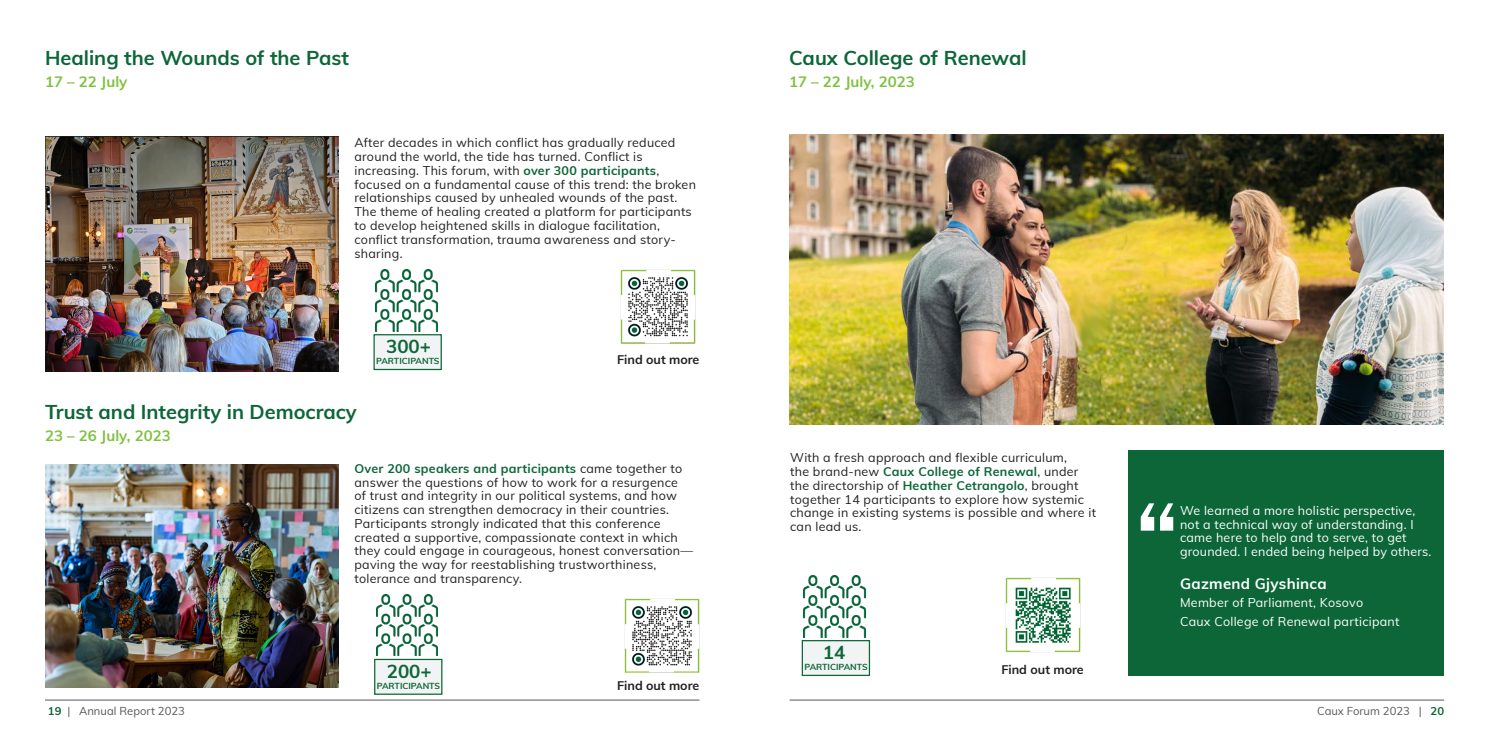
<style>
.page{position:relative;width:1489px;height:745px;background:#fff}
.page>*{position:absolute;margin:0;border:0;box-sizing:border-box;transform-origin:0 0}
.t1{font:600 100px "Franklin Gothic";color:#fff}
.Big_Headline_Dark{font:700 20px "Mulish";color:#0c6638}
.t2{font:700 18.75px "Mulish";color:#0c6638}
.Big_Headline_Dark-2{font:700 15px "Mulish";color:#7fc241}
.Intro_Text_White{font:700 15px "Mulish";letter-spacing:.02em;color:#fff}
.Intro_Text_White-2{font:12.5px/13.8px "Mulish";letter-spacing:.02em;color:#231f20}
.Intro_Text_White-3{font:12.5px/13.8px "Mulish";letter-spacing:.02em;color:#fff}
.t3{font:700 12.5px "Mulish";color:#231f20}
.t4{font:11.25px "Mulish";color:#57585a}
.t5{font:700 8.75px "Mulish";color:#0c6638}
.s1{font-weight:700;color:#0c6638}
</style>
<div class="page">
<div style="left:1127px;top:450px;width:316px;height:225px;background:#0c6638"></div>
<img style="left:620px;top:269px;width:75px;height:75px">
<img style="left:45px;top:136px;width:293px;height:235px">
<img style="left:624px;top:598px;width:75px;height:75px">
<img style="left:45px;top:464px;width:293px;height:223px">
<hr style="left:45px;top:699px;width:654px;height:1px;background:#57585a">
<div style="left:373px;top:334px;width:69px;height:36px;background:#f2f3f4;border:1px solid #0c6638"></div>
<img style="left:375px;top:269px;width:62px;height:62px">
<div style="left:374px;top:658px;width:68px;height:36px;background:#f2f3f4;border:1px solid #0c6638"></div>
<img style="left:376px;top:594px;width:62px;height:61px">
<img style="left:789px;top:135px;width:654px;height:289px">
<div style="left:801px;top:639px;width:69px;height:36px;background:#f2f3f4;border:1px solid #0c6638"></div>
<img style="left:803px;top:575px;width:62px;height:61px">
<hr style="left:789px;top:699px;width:654px;height:1px;background:#57585a">
<img style="left:1005px;top:577px;width:75px;height:75px">
<img style="left:1011px;top:583px;width:65px;height:64px">
<p class="Big_Headline_Dark" style="left:45px;top:43px;width:305px">Healing the Wounds of the Past</p>
<p class="Big_Headline_Dark-2" style="left:45px;top:70px;width:84px">17 – 22 July</p>
<p class="Intro_Text_White-2" style="left:354px;top:135px;width:343px">After decades in which conflict has gradually reduced around the world, the tide has turned. Conflict is increasing. This forum, with <span class="s1">over 300 participants</span>, focused on a fundamental cause of this trend: the broken relationships caused by unhealed wounds of the past.<br>The theme of healing created a platform for participants to develop heightened skills in dialogue facilitation, conflict transformation, trauma awareness and story&shy;sharing.</p>
<p class="Big_Headline_Dark" style="left:45px;top:397px;width:313px">Trust and Integrity in Democracy</p>
<p class="Big_Headline_Dark-2" style="left:45px;top:424px;width:127px">23 – 26 July, 2023</p>
<p class="t2" style="left:386px;top:332px;width:46px">300+</p>
<p class="t5" style="left:376px;top:354px;width:65px">PARTICIPANTS</p>
<p class="t3" style="left:617px;top:350px;width:84px">Find out more</p>
<p class="Intro_Text_White-2" style="left:354px;top:460px;width:340px"><span class="s1">Over 200 speakers and participants</span> came together to answer the questions of how to work for a resurgence<br>of trust and integrity in our political systems, and how citizens can strengthen democracy in their countries.<br>Participants strongly indicated that this conference created a supportive, compassionate context in which they could engage in courageous, honest conversation— paving the way for reestablishing trustworthiness, tolerance and transparency.</p>
<p class="t4" style="left:48px;top:702px;width:138px"><span class="s1">19</span> | Annual Report 2023</p>
<p class="t2" style="left:387px;top:656px;width:47px">200+</p>
<p class="t5" style="left:377px;top:679px;width:65px">PARTICIPANTS</p>
<p class="t3" style="left:617px;top:675px;width:84px">Find out more</p>
<p class="Big_Headline_Dark" style="left:789px;top:43px;width:239px">Caux College of Renewal</p>
<p class="Big_Headline_Dark-2" style="left:789px;top:70px;width:127px">17 – 22 July, 2023</p>
<p class="Intro_Text_White-2" style="left:790px;top:450px;width:307px">With a fresh approach and flexible curriculum,<br>the brand-new <span class="s1">Caux College of Renewal</span>, under the directorship of <span class="s1">Heather Cetrangolo</span>, brought together 14 participants to explore how systemic change in existing systems is possible and where it can lead us.</p>
<p class="t2" style="left:822px;top:638px;width:24px">14</p>
<p class="t5" style="left:804px;top:660px;width:65px">PARTICIPANTS</p>
<p class="t3" style="left:1001px;top:659px;width:84px">Find out more</p>
<p class="t1" style="left:1134px;top:474px;width:45px">“</p>
<p class="Intro_Text_White-3" style="left:1179px;top:502px;width:253px">We learned a more holistic perspective, not a technical way of understanding. I came here to help and to serve, to get grounded. I ended being helped by others.</p>
<p class="Intro_Text_White" style="left:1179px;top:572px;width:148px">Gazmend Gjyshinca</p>
<p class="Intro_Text_White-3" style="left:1179px;top:595px;width:185px">Member of Parliament, Kosovo</p>
<p class="Intro_Text_White-3" style="left:1179px;top:614px;width:221px">Caux College of Renewal participant</p>
<p class="t4" style="left:1316px;top:702px;width:128px">Caux Forum 2023 | <span class="s1">20</span></p>
</div>
